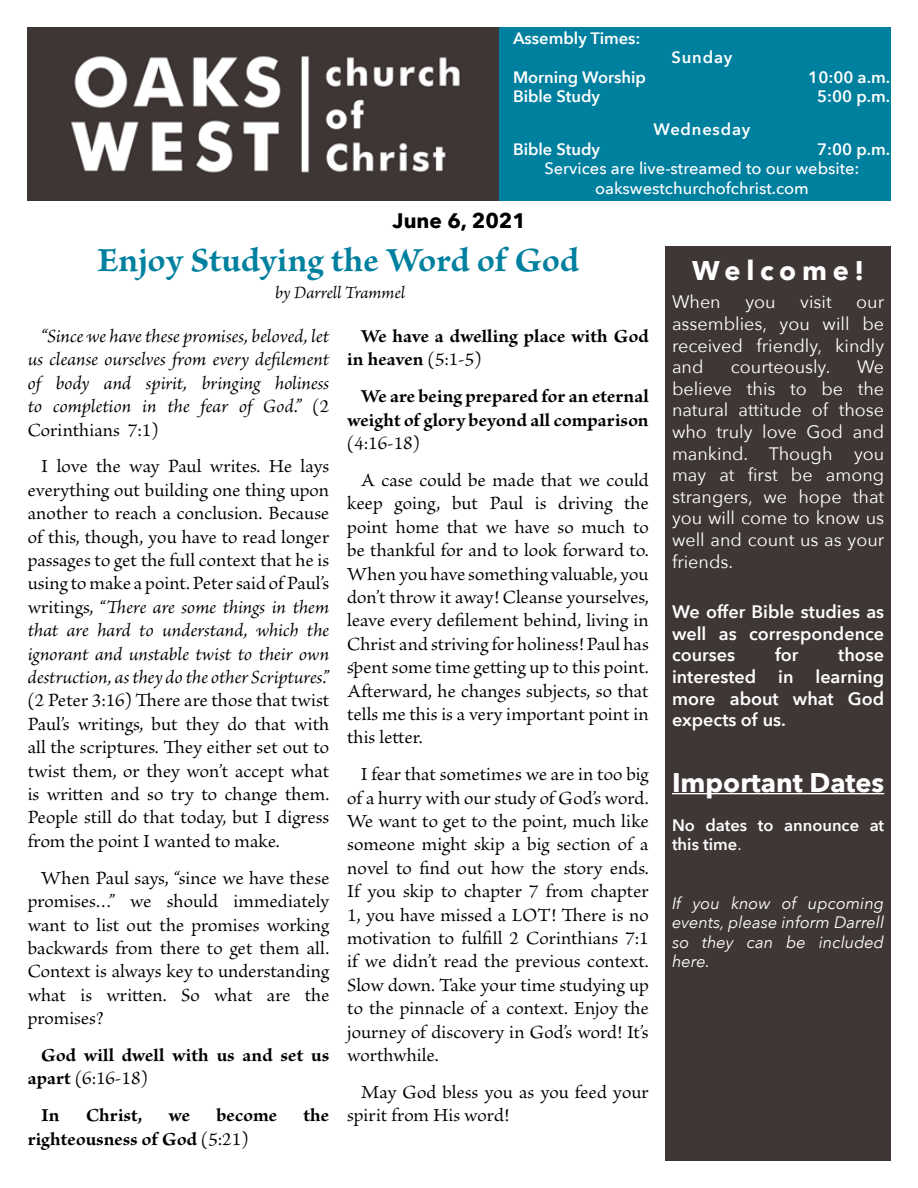
<style>
.page{position:relative;width:918px;height:1188px;background:#fff}
.page>*{position:absolute;margin:0;border:0;box-sizing:border-box;transform-origin:0 0}
.t1{font:700 36px "Brioso Pro";letter-spacing:.005em;color:#00809f}
.t2{font:700 27px "Avenir Next";color:#fff}
.t3{font:700 27px "Avenir Next";letter-spacing:.21em;color:#fff}
.t4{font:700 21px "Avenir Next";color:#000}
.t5{font:19.5px/23.4px "Brioso Pro";color:#000;text-align:justify}
.t6{font:700 19.5px/23.4px "Brioso Pro";letter-spacing:.005em;color:#000}
.t7{font:italic 19.5px/23.4px "Brioso Pro";color:#000;text-align:justify}
.t8{font:18px/21.6px "Avenir Next";color:#fff;text-align:justify}
.t9{font:600 18px/21.6px "Avenir Next";color:#fff;text-align:justify}
.t10{font:italic 18px "Brioso Pro";letter-spacing:-.005em;color:#000}
.t11{font:600 16.5px/19.5px "Avenir Next";color:#fff}
.t12{font:italic 16.5px/19.5px "Avenir Next";color:#fff;text-align:justify}
.t13{font:500 16.5px/19.5px "Avenir Next";color:#fff;text-align:center}
.t14{font:600 16.5px "Avenir Next";letter-spacing:.05em;color:#fff}
.s1{font-style:normal}
.s2{font-style:italic}
.s3{font-weight:400}
</style>
<div class="page">
<img style="left:28px;top:27px;width:472px;height:174px">
<div style="left:500px;top:27px;width:391px;height:174px;background:#00809f"></div>
<div style="left:665px;top:246px;width:226px;height:915px;background:#3f3735"></div>
<hr style="left:672px;top:793px;width:212px;height:1px;background:#fff">
<p class="t11" style="left:513px;top:28px;width:129px">Assembly Times:</p>
<p class="t11" style="left:672px;top:47px;width:62px">Sunday</p>
<p class="t11" style="left:513px;top:67px;width:135px">Morning Worship</p>
<p class="t11" style="left:808px;top:67px;width:83px">10:00 a.m.</p>
<p class="t11" style="left:513px;top:86px;width:89px">Bible Study</p>
<p class="t11" style="left:817px;top:86px;width:74px">5:00 p.m.</p>
<p class="t14" style="left:654px;top:115px;width:98px">Wednesday</p>
<p class="t11" style="left:513px;top:139px;width:89px">Bible Study</p>
<p class="t11" style="left:817px;top:139px;width:74px">7:00 p.m.</p>
<p class="t13" style="left:544px;top:158px;width:317px">Services are live-streamed to our website: oakswestchurchofchrist.com</p>
<p class="t4" style="left:393px;top:203px;width:135px">June 6, 2021</p>
<h2 class="t3" style="left:692px;top:247px;width:173px">Welcome!</h2>
<p class="t8" style="left:672px;top:291px;width:50px">When</p>
<p class="t8" style="left:745px;top:291px;width:32px">you</p>
<p class="t8" style="left:800px;top:291px;width:33px">visit</p>
<h1 class="t1" style="left:97px;top:241px;width:483px">Enjoy Studying the Word of God</h1>
<p class="t10" style="left:275px;top:282px;width:131px">by Darrell Trammel</p>
<p class="t7" style="left:28px;top:324px;width:303px;text-indent:13px">“Since we have these promises, beloved, let us cleanse ourselves from every defilement of body and spirit, bringing holiness to completion in the fear of God.” <span class="s1">(2<br>Corinthians 7:1)</span></p>
<p class="t5" style="left:28px;top:456px;width:304px;text-indent:13px">I love the way Paul writes. He lays everything out building one thing upon another to reach a conclusion. Because of this, though, you have to read longer passages to get the full context that he is using to make a point. Peter said of Paul’s writings, “<span class="s2">There are some things in them that are hard to understand, which the ignorant and unstable twist to their own destruction, as they do the other Scriptures</span>.” (2 Peter 3:16) There are those that twist Paul’s writings, but they do that with all the scriptures. They either set out to twist them, or they won’t accept what is written and so try to change them.<br>People still do that today, but I digress from the point I wanted to make.</p>
<p class="t5" style="left:28px;top:867px;width:303px;text-indent:13px">When Paul says, “since we have these promises…” we should immediately want to list out the promises working backwards from there to get them all.<br>Context is always key to understanding what is written. So what are the promises?</p>
<p class="t6" style="left:28px;top:1044px;width:303px;text-indent:13px">God will dwell with us and set us apart <span class="s3">(6:16-18)</span></p>
<p class="t6" style="left:41px;top:1105px;width:20px">In</p>
<p class="t6" style="left:86px;top:1105px;width:58px">Christ,</p>
<p class="t6" style="left:169px;top:1105px;width:23px">we</p>
<p class="t6" style="left:217px;top:1105px;width:62px">become</p>
<p class="t6" style="left:304px;top:1105px;width:27px">the</p>
<p class="t6" style="left:28px;top:1128px;width:222px">righteousness of God <span class="s3">(5:21)</span></p>
<p class="t8" style="left:672px;top:291px;width:214px;text-indent:184px">our assemblies, you will be received friendly, kindly and</p>
<p class="t6" style="left:347px;top:325px;width:303px;text-indent:13px">We have a dwelling place with God in heaven <span class="s3">(5:1-5)</span></p>
<p class="t6" style="left:347px;top:386px;width:303px;text-align:right">We are being prepared for an eternal weight of glory beyond all comparison</p>
<p class="t5" style="left:361px;top:426px;width:290px;line-height:36.9px;text-indent:-13px">(4:16-18)<br>A case could be made that we could</p>
<p class="t5" style="left:347px;top:493px;width:303px">keep going, but Paul is driving the point home that we have so much to be thankful for and to look forward to.<br>When you have something valuable, you don’t throw it away! Cleanse yourselves, leave every defilement behind, living in Christ and striving for holiness! Paul has spent some time getting up to this point.<br>Afterward, he changes subjects, so that tells me this is a very important point in this letter.</p>
<p class="t5" style="left:347px;top:764px;width:303px;text-indent:13px">I fear that sometimes we are in too big of a hurry with our study of God’s word.<br>We want to get to the point, much like someone might skip a big section of a novel to find out how the story ends.<br>If you skip to chapter 7 from chapter 1, you have missed a LOT! There is no motivation to fulfill 2 Corinthians 7:1 if we didn’t read the previous context.<br>Slow down. Take your time studying up to the pinnacle of a context. Enjoy the journey of discovery in God’s word! It’s worthwhile.</p>
<p class="t5" style="left:347px;top:1081px;width:303px;text-indent:13px">May God bless you as you feed your spirit from His word!</p>
<p class="t8" style="left:731px;top:355px;width:101px">courteously.</p>
<p class="t8" style="left:672px;top:355px;width:214px;text-indent:185px">We believe this to be the natural attitude of those who truly love God and mankind. Though you may at first be among strangers, we hope that you will come to know us well and count us as your friends.</p>
<p class="t9" style="left:672px;top:601px;width:214px">We offer Bible studies as well as correspondence courses</p>
<p class="t9" style="left:775px;top:644px;width:25px">for</p>
<p class="t9" style="left:672px;top:644px;width:214px;text-indent:166px">those interested in learning more about what God expects of us.</p>
<h2 class="t2" style="left:672px;top:759px;width:214px">Important Dates</h2>
<p class="t11" style="left:672px;top:815px;width:214px">No dates to announce at this time<span class="s3">.</span></p>
<p class="t12" style="left:672px;top:892px;width:214px">If you know of upcoming events, please inform Darrell so they can be included here.</p>
</div>
